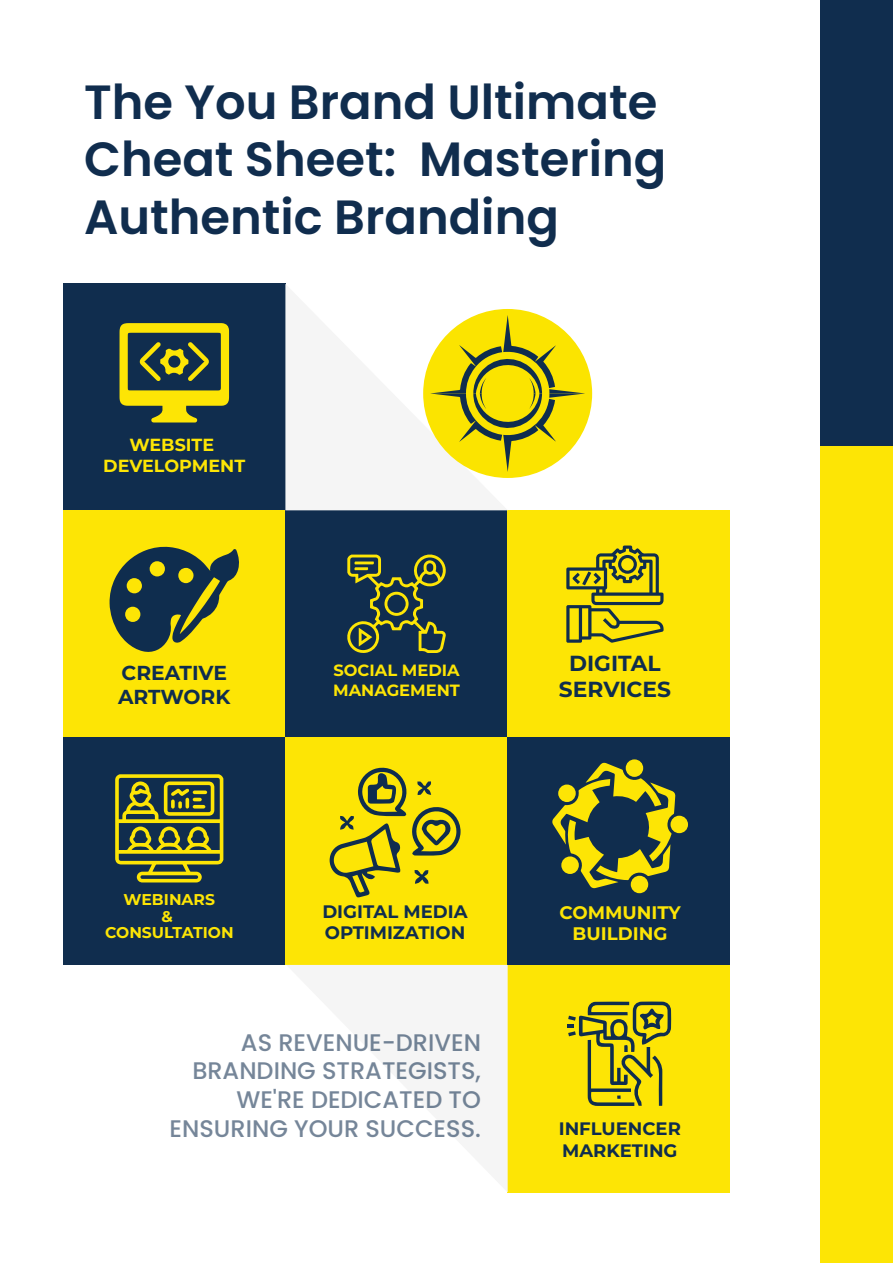
<style>
.page{position:relative;width:893px;height:1263px;background:#fff}
.page>*{position:absolute;margin:0;border:0;box-sizing:border-box;transform-origin:0 0}
.t1{font:600 48px/57.6px "Poppins";color:#102d4e}
.t2{font:500 24px/28.8px "Poppins";color:rgb(16 45 78/.58);text-align:right}
.t3{font:700 21.75px/26.1px "Montserrat";color:#0f2d4e;text-align:center}
.t4{font:700 20.25px/24.3px "Montserrat";color:#0f2d4e}
.t5{font:700 18.15px/21.8px "Montserrat";color:#fde505;text-align:center}
.t6{font:700 18px/21.8px "Montserrat";color:#0f2d4e}
.t7{font:700 17.55px/21px "Montserrat";color:#fde505;text-align:center}
.t8{font:700 16.35px/19.5px "Montserrat";color:#fde505}
.t9{font:700 15.6px/16.2px "Montserrat";color:#fde505;text-align:center}
</style>
<div class="page">
<div style="left:63px;top:283px;width:222px;height:227px;background:#102d4e"></div>
<div style="left:63px;top:510px;width:222px;height:228px;background:#fde505"></div>
<div style="left:285px;top:510px;width:223px;height:228px;background:#102d4e"></div>
<div style="left:508px;top:510px;width:222px;height:228px;background:#fde505"></div>
<div style="left:63px;top:738px;width:222px;height:227px;background:#102d4e"></div>
<div style="left:285px;top:738px;width:223px;height:227px;background:#fde505"></div>
<div style="left:508px;top:738px;width:222px;height:227px;background:#102d4e"></div>
<div style="left:508px;top:965px;width:222px;height:227px;background:#fde505"></div>
<svg style="left:285px;top:284px;width:213px;height:226px;fill:#f5f5f5"></svg>
<svg style="left:507px;top:965px;width:1px;height:227px"></svg>
<div style="left:820px;top:0;width:73px;height:1263px;background:#fde505"></div>
<div style="left:820px;top:0;width:73px;height:446px;background:#102d4e"></div>
<svg style="left:120px;top:323px;width:109px;height:99px"></svg>
<svg style="left:109px;top:546px;width:130px;height:106px"></svg>
<svg style="left:330px;top:767px;width:131px;height:131px"></svg>
<svg style="left:347px;top:555px;width:99px;height:98px"></svg>
<svg style="left:115px;top:774px;width:108px;height:108px"></svg>
<svg style="left:567px;top:1001px;width:104px;height:105px"></svg>
<svg style="left:552px;top:762px;width:123px;height:127px"></svg>
<div style="left:558px;top:784px;width:18px;height:18px;background:#fde505;border-radius:50%"></div>
<div style="left:561px;top:856px;width:18px;height:18px;background:#fde505;border-radius:50%"></div>
<div style="left:670px;top:816px;width:18px;height:17px;background:#fde505;border-radius:50%"></div>
<div style="left:631px;top:875px;width:17px;height:18px;background:#fde505;border-radius:50%"></div>
<div style="left:626px;top:759px;width:17px;height:18px;background:#fde505;border-radius:50%"></div>
<svg style="left:566px;top:545px;width:98px;height:98px"></svg>
<div style="left:423px;top:309px;width:169px;height:169px;background:#fbe400;border-radius:50%"></div>
<svg style="left:430px;top:315px;width:155px;height:157px"></svg>
<h1 class="t1" style="left:84px;top:73px;width:584px">The You Brand Ultimate<br>Cheat Sheet: Mastering<br>Authentic Branding</h1>
<p class="t7" style="left:103px;top:433px;width:143px">WEBSITE<br>DEVELOPMENT</p>
<p class="t4" style="left:118px;top:659px;width:114px">CREATIVE<br>ARTWORK</p>
<p class="t9" style="left:105px;top:891px;width:130px">WEBINARS<br>&amp;<br>CONSULTATION</p>
<p class="t8" style="left:333px;top:660px;width:128px">SOCIAL MEDIA<br>MANAGEMENT</p>
<p class="t6" style="left:322px;top:899px;width:147px">DIGITAL MEDIA<br>OPTIMIZATION</p>
<p class="t2" style="left:170px;top:1028px;width:313px">AS REVENUE-DRIVEN<br>BRANDING STRATEGISTS,<br>WE'RE DEDICATED TO<br>ENSURING YOUR SUCCESS.</p>
<p class="t3" style="left:559px;top:649px;width:114px">DIGITAL<br>SERVICES</p>
<p class="t5" style="left:559px;top:900px;width:123px">COMMUNITY<br>BUILDING</p>
<p class="t6" style="left:559px;top:1117px;width:124px">INFLUENCER<br>MARKETING</p>
</div>
